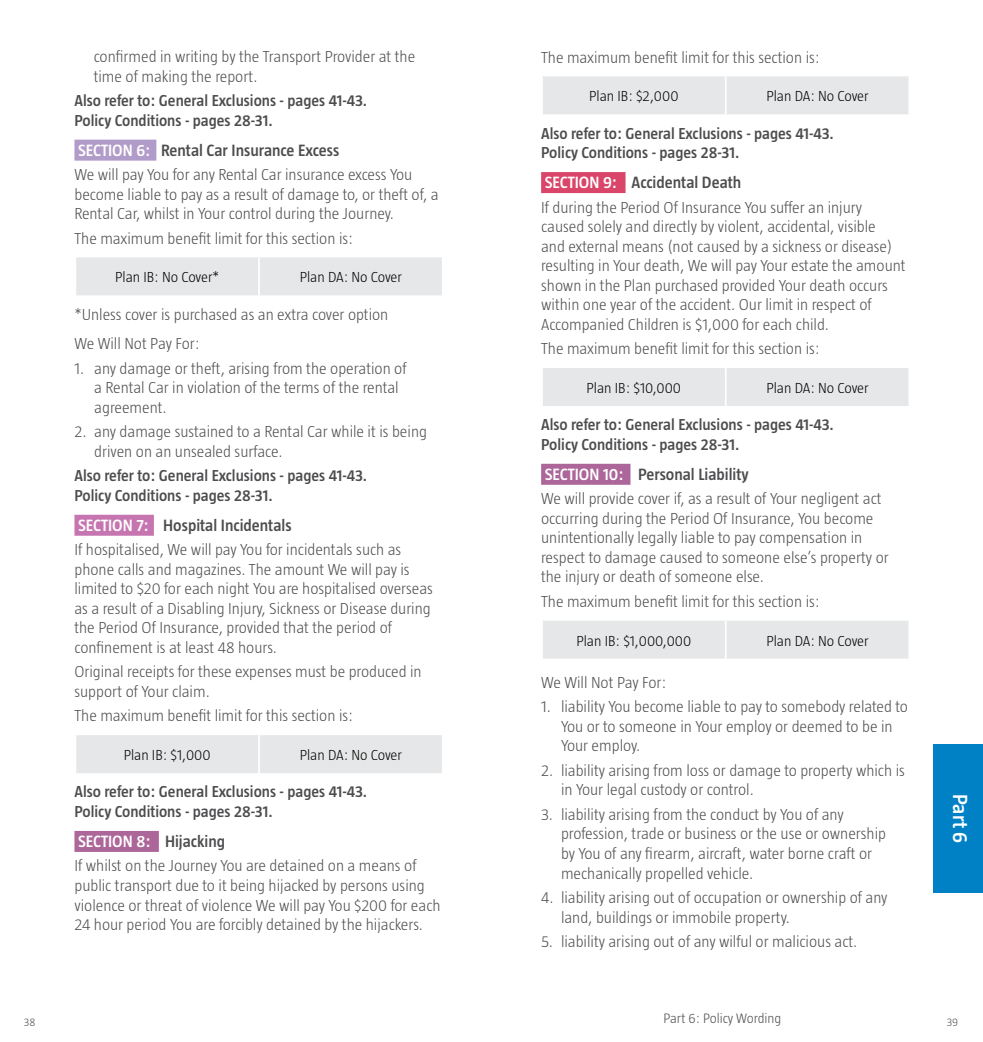
<style>
.page{position:relative;width:983px;height:1042px;background:#fff}
.page>*{position:absolute;margin:0;border:0;box-sizing:border-box;transform-origin:0 0}
.t1{font:600 21px "Taz";color:#fff}
.t2{font:600 16.8px "Taz";color:#4d4d4f}
.t3{font:600 16.8px "Taz";color:#fff}
.t4{font:300 16.28px/19.6px "Taz";color:#4d4d4f}
.t5{font:600 16.28px/19.6px "Taz";color:#4d4d4f}
.t6{font:300 14.88px "Taz";color:#000}
.t7{font:300 14px "Taz";color:#4d4d4f}
.t8{font:300 11.38px "Taz";color:#4d4d4f}
.s1{color:#fff}
.s2{color:#4d4d4f}
</style>
<div class="page">
<div style="left:933px;top:744px;width:49px;height:149px;background:#0081c6"></div>
<div style="left:74px;top:140px;width:82px;height:21px;background:#b19bc9"></div>
<div style="left:74px;top:515px;width:80px;height:21px;background:#c775b0"></div>
<div style="left:74px;top:831px;width:85px;height:21px;background:#ad669a"></div>
<div style="left:76px;top:257px;width:365px;height:38px;background:#e6e7e8"></div>
<hr style="left:258px;top:257px;width:2px;height:38px;background:#fff">
<div style="left:76px;top:735px;width:365px;height:38px;background:#e6e7e8"></div>
<hr style="left:258px;top:735px;width:2px;height:38px;background:#fff">
<div style="left:541px;top:172px;width:84px;height:21px;background:#d9466a"></div>
<div style="left:541px;top:464px;width:89px;height:21px;background:#ad669a"></div>
<div style="left:543px;top:76px;width:365px;height:38px;background:#e6e7e8"></div>
<hr style="left:724px;top:76px;width:2px;height:38px;background:#fff">
<div style="left:543px;top:368px;width:365px;height:38px;background:#e6e7e8"></div>
<hr style="left:724px;top:368px;width:2px;height:38px;background:#fff">
<div style="left:543px;top:621px;width:365px;height:37px;background:#e6e7e8"></div>
<hr style="left:724px;top:621px;width:2px;height:37px;background:#fff">
<p class="t4" style="left:94px;top:47px;width:323px">confirmed in writing by the Transport Provider at the time of making the report.</p>
<p class="t5" style="left:74px;top:91px;width:294px">Also refer to: General Exclusions - pages 41-43.<br>Policy Conditions - pages 28-31.</p>
<p class="t2" style="left:78px;top:141px;width:263px"><span class="s1">SECTION 6:</span> Rental Car Insurance Excess</p>
<p class="t4" style="left:74px;top:165px;width:365px">We will pay You for any Rental Car insurance excess You become liable to pay as a result of damage to, or theft of, a<br>Rental Car, whilst in Your control during the Journey.</p>
<p class="t4" style="left:74px;top:228px;width:280px">The maximum benefit limit for this section is:</p>
<p class="t6" style="left:115px;top:269px;width:105px">Plan IB: No Cover*</p>
<p class="t6" style="left:300px;top:269px;width:104px">Plan DA: No Cover</p>
<p class="t4" style="left:74px;top:299px;width:315px;line-height:29.4px">*Unless cover is purchased as an extra cover option<br>We Will Not Pay For:</p>
<p class="t4" style="left:94px;top:358px;width:314px;text-indent:-20px">1. any damage or theft, arising from the operation of a Rental Car in violation of the terms of the rental agreement.</p>
<p class="t4" style="left:94px;top:422px;width:334px;text-indent:-20px">2. any damage sustained to a Rental Car while it is being driven on an unsealed surface.</p>
<p class="t5" style="left:74px;top:466px;width:294px">Also refer to: General Exclusions - pages 41-43.<br>Policy Conditions - pages 28-31.</p>
<p class="t2" style="left:78px;top:516px;width:215px"><span class="s1">SECTION 7:</span> Hospital Incidentals</p>
<p class="t4" style="left:74px;top:540px;width:360px">If hospitalised, We will pay You for incidentals such as phone calls and magazines. The amount We will pay is limited to $20 for each night You are hospitalised overseas as a result of a Disabling Injury, Sickness or Disease during the Period Of Insurance, provided that the period of confinement is at least 48 hours.</p>
<p class="t4" style="left:74px;top:662px;width:348px">Original receipts for these expenses must be produced in support of Your claim.</p>
<p class="t4" style="left:74px;top:706px;width:280px">The maximum benefit limit for this section is:</p>
<p class="t6" style="left:124px;top:747px;width:88px">Plan IB: $1,000</p>
<p class="t6" style="left:300px;top:747px;width:104px">Plan DA: No Cover</p>
<p class="t5" style="left:74px;top:782px;width:294px">Also refer to: General Exclusions - pages 41-43.<br>Policy Conditions - pages 28-31.</p>
<p class="t3" style="left:78px;top:832px;width:149px">SECTION 8: <span class="s2">Hijacking</span></p>
<p class="t4" style="left:74px;top:856px;width:367px">If whilst on the Journey You are detained on a means of public transport due to it being hijacked by persons using violence or threat of violence We will pay You $200 for each 24 hour period You are forcibly detained by the hijackers.</p>
<p class="t4" style="left:541px;top:47px;width:280px">The maximum benefit limit for this section is:</p>
<p class="t6" style="left:589px;top:88px;width:91px">Plan IB: $2,000</p>
<p class="t6" style="left:766px;top:88px;width:104px">Plan DA: No Cover</p>
<p class="t5" style="left:541px;top:123px;width:294px">Also refer to: General Exclusions - pages 41-43.<br>Policy Conditions - pages 28-31.</p>
<p class="t2" style="left:544px;top:173px;width:198px"><span class="s1">SECTION 9:</span> Accidental Death</p>
<p class="t4" style="left:541px;top:197px;width:366px">If during the Period Of Insurance You suffer an injury caused solely and directly by violent, accidental, visible<br>and external means (not caused by a sickness or disease) resulting in Your death, We will pay Your estate the amount shown in the Plan purchased provided Your death occurs within one year of the accident. Our limit in respect of Accompanied Children is $1,000 for each child.</p>
<p class="t4" style="left:541px;top:339px;width:280px">The maximum benefit limit for this section is:</p>
<p class="t6" style="left:586px;top:379px;width:96px">Plan IB: $10,000</p>
<p class="t6" style="left:766px;top:379px;width:104px">Plan DA: No Cover</p>
<p class="t5" style="left:541px;top:415px;width:294px">Also refer to: General Exclusions - pages 41-43.<br>Policy Conditions - pages 28-31.</p>
<p class="t2" style="left:544px;top:465px;width:205px"><span class="s1">SECTION 10:</span> Personal Liability</p>
<p class="t4" style="left:541px;top:489px;width:349px">We will provide cover if, as a result of Your negligent act occurring during the Period Of Insurance, You become unintentionally legally liable to pay compensation in respect to damage caused to someone else’s property or the injury or death of someone else.</p>
<p class="t4" style="left:541px;top:591px;width:280px">The maximum benefit limit for this section is:</p>
<p class="t6" style="left:576px;top:632px;width:116px">Plan IB: $1,000,000</p>
<p class="t6" style="left:766px;top:632px;width:104px">Plan DA: No Cover</p>
<p class="t4" style="left:541px;top:672px;width:127px">We Will Not Pay For:</p>
<p class="t4" style="left:561px;top:697px;width:348px;text-indent:-20px">1. liability You become liable to pay to somebody related to<br>You or to someone in Your employ or deemed to be in<br>Your employ.</p>
<p class="t4" style="left:561px;top:760px;width:345px;text-indent:-20px">2. liability arising from loss or damage to property which is in Your legal custody or control.</p>
<p class="t4" style="left:561px;top:804px;width:326px;text-indent:-20px">3. liability arising from the conduct by You of any profession, trade or business or the use or ownership by You of any firearm, aircraft, water borne craft or mechanically propelled vehicle.</p>
<p class="t4" style="left:561px;top:887px;width:328px;text-indent:-20px">4. liability arising out of occupation or ownership of any land, buildings or immobile property.</p>
<p class="t4" style="left:541px;top:931px;width:318px">5. liability arising out of any wilful or malicious act.</p>
<p class="t1" style="left:971px;top:794px;width:51px;rotate:90deg">Part 6</p>
<p class="t7" style="left:663px;top:1011px;width:119px">Part 6: Policy Wording</p>
<p class="t8" style="left:24px;top:1015px;width:13px">38</p>
<p class="t8" style="left:946px;top:1015px;width:13px">39</p>
</div>
